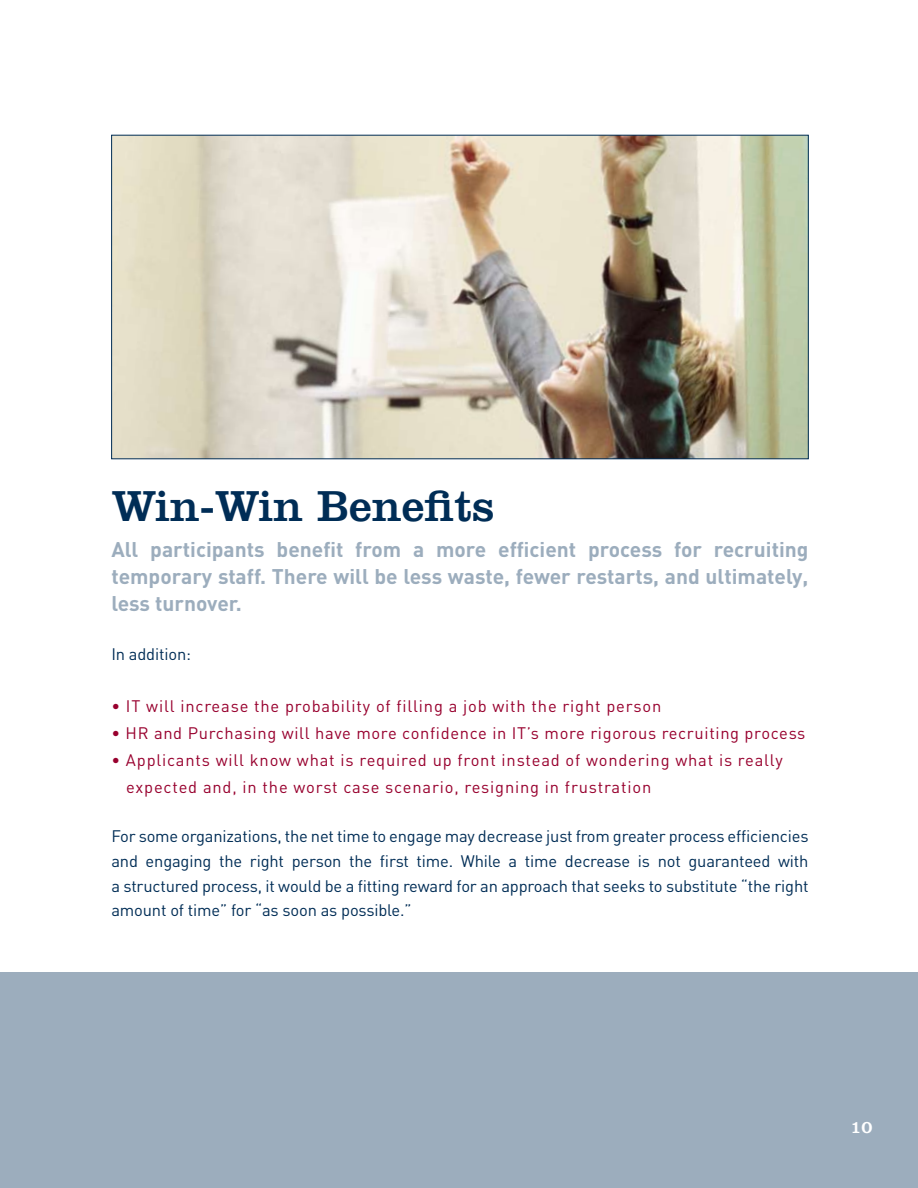
<style>
.page{position:relative;width:918px;height:1188px;background:#fff}
.page>*{position:absolute;margin:0;border:0;box-sizing:border-box;transform-origin:0 0}
.t1{font:45px "Clarendon";color:#002d56}
.t2{font:700 21px/27px "DIN";color:#9cadbd;text-align:justify}
.t3{font:18px "Clarendon";color:#fff}
.t4{font:16.5px/24.8px "DIN";letter-spacing:-.01em;color:#002d56;text-align:justify}
.t5{font:16.5px/27px "DIN";letter-spacing:.05em;color:#98002e}
</style>
<div class="page">
<div style="left:0;top:972px;width:918px;height:216px;background:#9cadbd"></div>
<img style="left:113px;top:137px;width:693px;height:320px">
<h1 class="t1" style="left:111px;top:480px;width:384px">Win-Win Benefits</h1>
<p class="t2" style="left:111px;top:535px;width:699px">All participants benefit from a more efficient process for recruiting temporary staff. There will be less waste, fewer restarts, and ultimately, less turnover.</p>
<p class="t4" style="left:111px;top:641px;width:81px">In addition:</p>
<p class="t5" style="left:111px;top:692px;width:551px">• IT will increase the probability of filling a job with the right person</p>
<p class="t5" style="left:111px;top:719px;width:696px">• HR and Purchasing will have more confidence in IT’s more rigorous recruiting process</p>
<p class="t5" style="left:126px;top:746px;width:658px;text-indent:-15px">• Applicants will know what is required up front instead of wondering what is really expected and, in the worst case scenario, resigning in frustration</p>
<p class="t4" style="left:111px;top:824px;width:699px">For some organizations, the net time to engage may decrease just from greater process efficiencies and engaging the right person the first time. While a time decrease is not guaranteed with a structured process, it would be a fitting reward for an approach that seeks to substitute “the right amount of time” for “as soon as possible.”</p>
<p class="t3" style="left:850px;top:1117px;width:23px">10</p>
</div>
